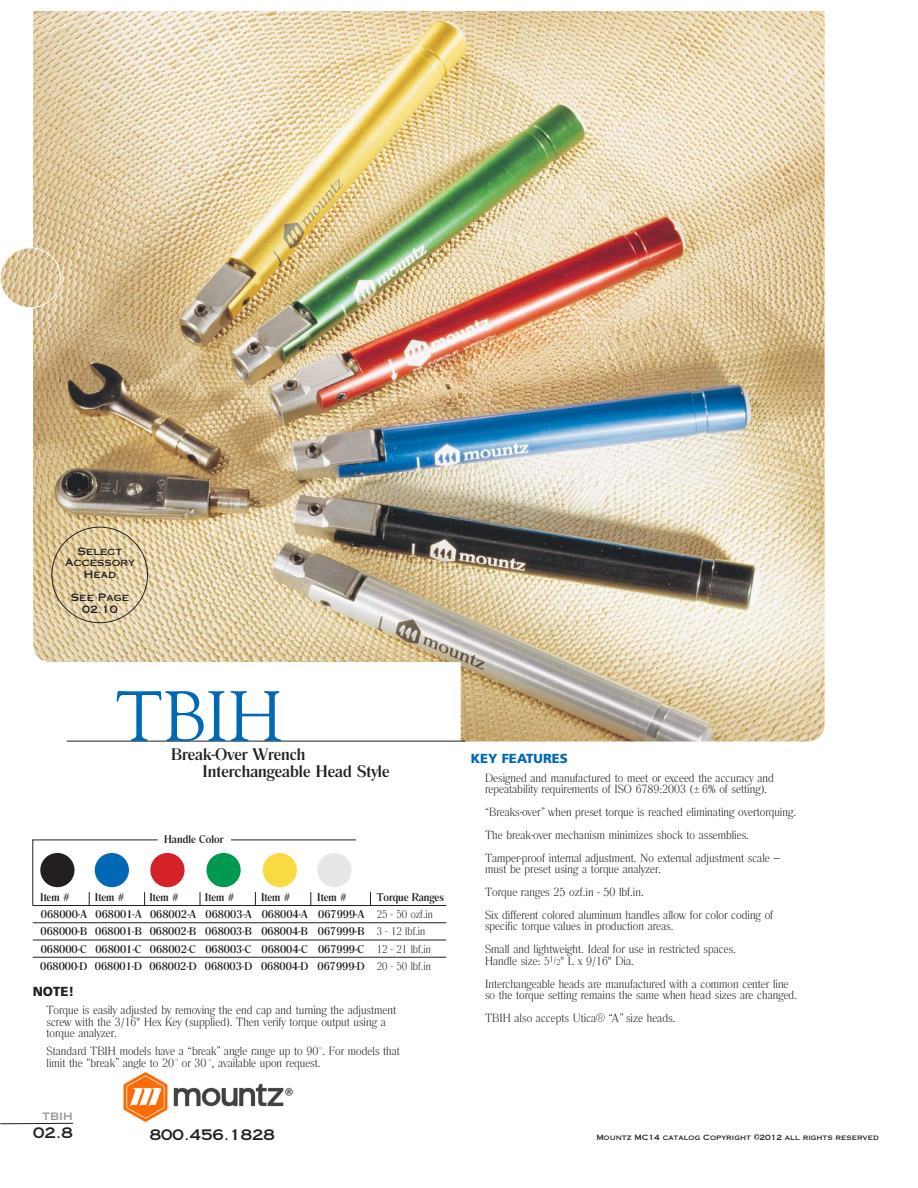
<style>
.page{position:relative;width:918px;height:1188px;background:#fff}
.page>*{position:absolute;margin:0;border:0;box-sizing:border-box;transform-origin:0 0}
.t1{font:69.9px "Goudy S Si";color:#0068b5}
.t2{font:500 17.55px/17.5px "Romana T";color:#231f20}
.t3{font:14.55px "Copperplate Thirty One AB";color:#231f20}
.t4{font:900 13.05px "Frutiger";color:#0068b5}
.t5{font:900 13.05px "Frutiger";color:#231f20}
.t6{font:12.45px/22.8px "Romana T Ligh";color:#231f20}
.t7{font:500 11.7px/17.4px "Romana T";color:#231f20;text-align:justify}
.t8{font:11.7px/17.4px "Romana T Ligh";color:#231f20}
.t9{font:10.2px/11.7px "Copperplate Thirty One AB";color:#231f20;text-align:center}
.t10{font:10.2px "Copperplate Thirty One AB";color:#939598}
.t11{font:7.35px "Copperplate Thirty One AB";color:#231f20}
.s1{font-size:11.7px}
.s2{font-size:8.7px}
</style>
<div class="page">
<img style="left:0;top:11px;width:825px;height:731px">
<hr style="left:67px;top:741px;width:398px;height:1px;background:#231f20">
<svg style="left:0;top:1123px;width:73px;height:2px"></svg>
<div style="left:0;top:247px;width:61px;height:61px;border:1px solid #fff;border-radius:50%"></div>
<hr style="left:33px;top:905px;width:413px;height:1px;background:#231f20">
<svg style="left:200px;top:892px;width:1px;height:13px"></svg>
<svg style="left:255px;top:892px;width:1px;height:13px"></svg>
<svg style="left:311px;top:892px;width:1px;height:13px"></svg>
<svg style="left:370px;top:892px;width:1px;height:13px"></svg>
<hr style="left:33px;top:923px;width:413px;height:1px;background:#231f20">
<hr style="left:33px;top:940px;width:413px;height:1px;background:#231f20">
<hr style="left:33px;top:957px;width:413px;height:1px;background:#231f20">
<div style="left:317px;top:853px;width:35px;height:34px;background:#e6e7e8;border-radius:50%"></div>
<div style="left:150px;top:853px;width:35px;height:34px;background:#d52229;border-radius:50%"></div>
<div style="left:206px;top:853px;width:35px;height:34px;background:#009a4e;border-radius:50%"></div>
<div style="left:263px;top:853px;width:34px;height:34px;background:#f8da43;border-radius:50%"></div>
<svg style="left:32px;top:840px;width:126px;height:66px"></svg>
<hr style="left:231px;top:840px;width:125px;height:1px;background:#231f20">
<svg style="left:694px;top:786px;width:5px;height:6px"></svg>
<svg style="left:596px;top:1013px;width:16px;height:9px"></svg>
<svg style="left:754px;top:1134px;width:5px;height:6px"></svg>
<img style="left:123px;top:1072px;width:170px;height:50px">
<p class="t9" style="left:65px;top:545px;width:72px">Select<br>Accessory<br>Head</p>
<p class="t9" style="left:71px;top:592px;width:60px">See Page<br>02.10</p>
<h1 class="t1" style="left:116px;top:673px;width:169px">TBIH</h1>
<h2 class="t2" style="left:203px;top:747px;width:188px;text-indent:-31px">Break-Over Wrench<br>Interchangeable Head Style</h2>
<p class="t7" style="left:164px;top:832px;width:61px">Handle Color</p>
<p class="t7" style="left:40px;top:889px;width:31px">Item #</p>
<p class="t7" style="left:95px;top:889px;width:31px">Item #</p>
<p class="t7" style="left:149px;top:889px;width:31px">Item #</p>
<p class="t7" style="left:205px;top:889px;width:31px">Item #</p>
<p class="t7" style="left:261px;top:889px;width:31px">Item #</p>
<p class="t7" style="left:317px;top:889px;width:31px">Item #</p>
<p class="t7" style="left:40px;top:907px;width:49px">068000-A 068000-B 068000-C 068000-D</p>
<p class="t7" style="left:318px;top:907px;width:49px">067999-A 067999-B 067999-C 067999-D</p>
<p class="t7" style="left:95px;top:907px;width:49px">068001-A 068001-B 068001-C 068001-D</p>
<p class="t7" style="left:149px;top:907px;width:49px">068002-A 068002-B 068002-C 068002-D</p>
<p class="t7" style="left:205px;top:907px;width:49px">068003-A 068003-B 068003-C 068003-D</p>
<p class="t7" style="left:261px;top:907px;width:49px">068004-A 068004-B 068004-C 068004-D</p>
<p class="t7" style="left:377px;top:889px;width:69px">Torque Ranges</p>
<p class="t8" style="left:377px;top:907px;width:58px">25 - 50 ozf.in<br>3 - 12 lbf.in<br>12 - 21 lbf.in<br>20 - 50 lbf.in</p>
<p class="t5" style="left:33px;top:986px;width:43px">NOTE!</p>
<p class="t6" style="left:47px;top:1005px;width:351px;line-height:11.7px">Torque is easily adjusted by removing the end cap and turning the adjustment screw with the 3/16" Hex Key (supplied). Then verify torque output using a torque analyzer.</p>
<p class="t6" style="left:47px;top:1046px;width:355px;line-height:11.7px">Standard TBIH models have a break angle range up to 90 . For models that limit the break angle to 20 or 30 , available upon request.</p>
<p class="t10" style="left:42px;top:1111px;width:32px">TBIH</p>
<p class="t3" style="left:33px;top:1124px;width:41px">02.8</p>
<p class="t3" style="left:150px;top:1126px;width:126px">800.456.1828</p>
<p class="t4" style="left:471px;top:754px;width:99px">KEY FEATURES</p>
<p class="t6" style="left:485px;top:773px;width:290px;line-height:11.7px">Designed and manufactured to meet or exceed the accuracy and repeatability requirements of ISO 6789:2003 ( 6% of setting).</p>
<p class="t6" style="left:489px;top:802px;width:308px">Breaks-over when preset torque is reached eliminating overtorquing.</p>
<p class="t6" style="left:485px;top:825px;width:297px">The break-over mechanism minimizes shock to assemblies.<br>Tamper-proof internal adjustment. No external adjustment scale —</p>
<p class="t6" style="left:485px;top:859px;width:290px">must be preset using a torque analyzer.<br>Torque ranges 25 ozf.in - 50 lbf.in.<br>Six different colored aluminum handles allow for color coding of</p>
<p class="t6" style="left:485px;top:916px;width:252px">specific torque values in production areas.<br>Small and lightweight. Ideal for use in restricted spaces.</p>
<p class="t6" style="left:485px;top:951px;width:305px">Handle size: <span class="s1">5</span><sup>1</sup><span class="s2">/2</span>" L x 9/16" Dia.<br>Interchangeable heads are manufactured with a common center line</p>
<p class="t6" style="left:485px;top:985px;width:313px">so the torque setting remains the same when head sizes are changed.</p>
<p class="t6" style="left:485px;top:1008px;width:113px">TBIH also accepts Utica</p>
<p class="t6" style="left:612px;top:1008px;width:65px">A size heads.</p>
<p class="t11" style="left:596px;top:1133px;width:284px">Mountz MC14 catalog Copyright 2012 all rights reserved</p>
</div>
